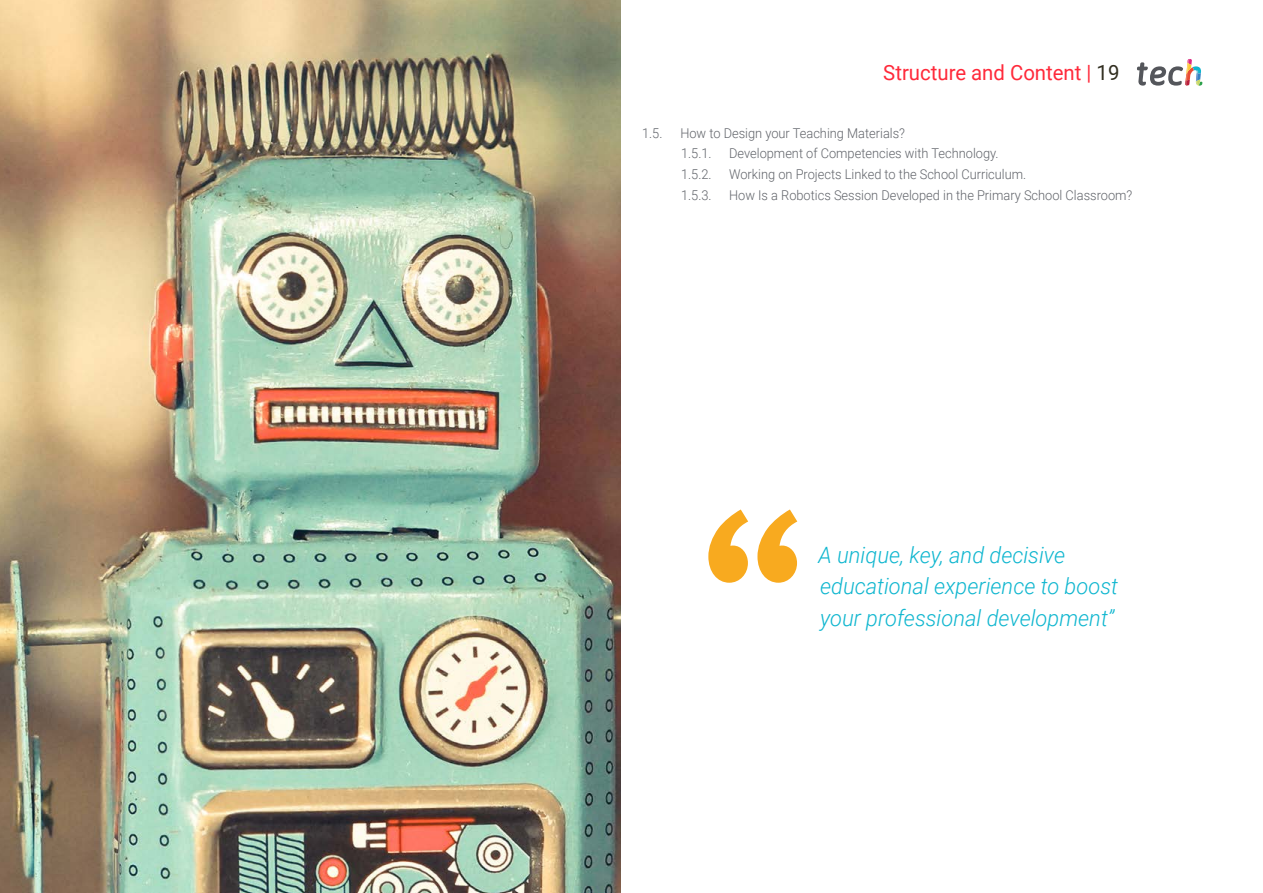
<style>
.page{position:relative;width:1263px;height:893px;background:#fff}
.page>*{position:absolute;margin:0;border:0;box-sizing:border-box;transform-origin:0 0}
.t1{font:italic 300 22.5px/31.5px "Roboto";color:#0fb6cf}
.t2{font:21px "Roboto";color:#ff293a}
.t3{font:300 13.5px/20.7px "Roboto";color:#61646a;scale:.95 1}
.s1{color:#312e20}
</style>
<div class="page">
<img style="left:0;top:0;width:621px;height:893px">
<svg style="left:708px;top:509px;width:89px;height:74px"></svg>
<svg style="left:1137px;top:59px;width:65px;height:27px"></svg>
<h2 class="t2" style="left:883px;top:57px;width:238px">Structure and Content | <span class="s1">19</span></h2>
<p class="t3" style="left:642px;top:122px;width:23px">1.5.</p>
<p class="t3" style="left:680px;top:122px;width:238px">How to Design your Teaching Materials?<br>1.5.1.</p>
<p class="t3" style="left:729px;top:143px;width:285px">Development of Competencies with Technology.</p>
<p class="t3" style="left:681px;top:164px;width:34px">1.5.2.</p>
<p class="t3" style="left:729px;top:164px;width:314px">Working on Projects Linked to the School Curriculum.</p>
<p class="t3" style="left:681px;top:184px;width:34px">1.5.3.</p>
<p class="t3" style="left:729px;top:184px;width:426px">How Is a Robotics Session Developed in the Primary School Classroom?</p>
<h1 class="t1" style="left:818px;top:538px;width:301px">A unique, key, and decisive educational experience to boost your professional development”</h1>
</div>
